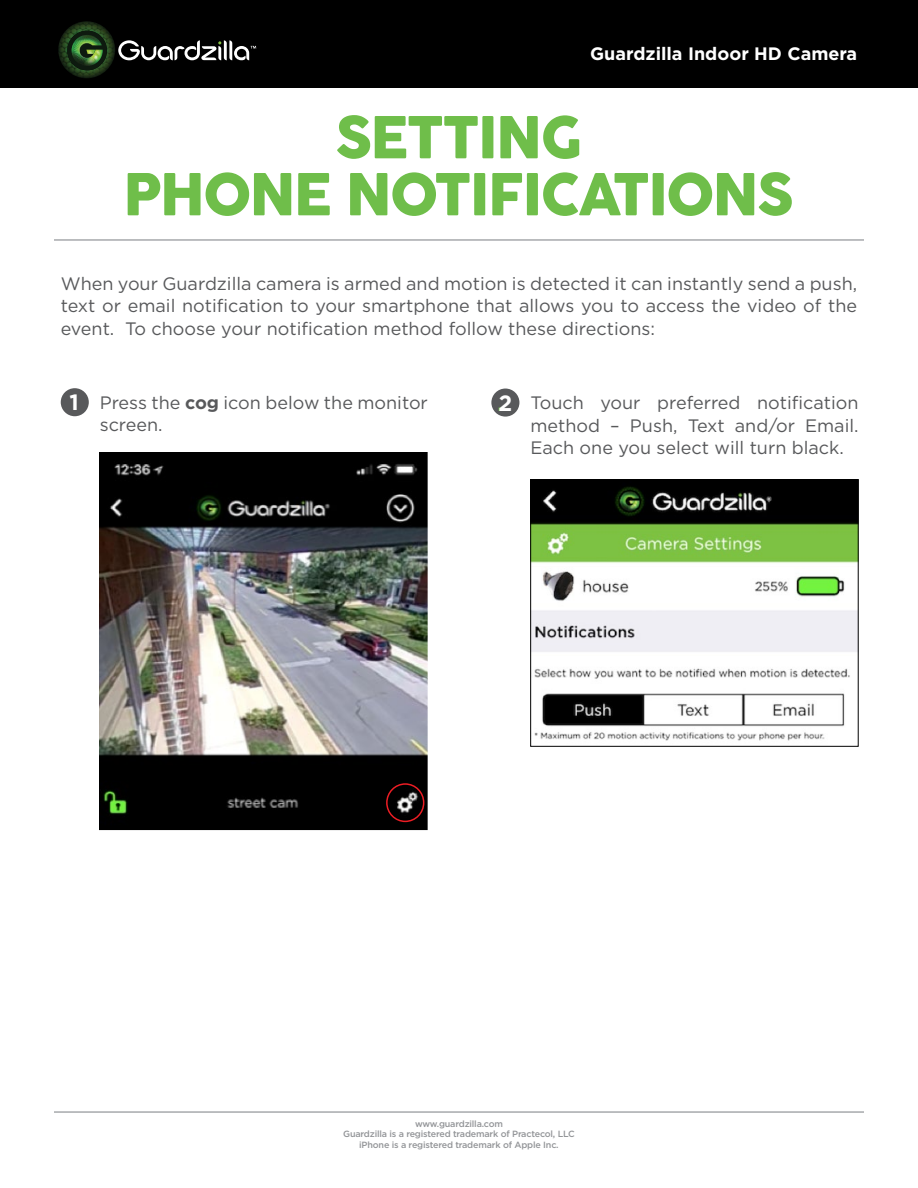
<style>
.page{position:relative;width:918px;height:1188px;background:#fff}
.page>*{position:absolute;margin:0;border:0;box-sizing:border-box;transform-origin:0 0}
.t1{font:57px/57px "COCOGOOSE";letter-spacing:-.04em;color:#6fbe4a;text-align:center}
.t2{font:18px/22.5px "Gotham HTF";color:#58595b;text-align:justify}
.t3{font:700 18px "Gotham HTF";color:#fff}
.t4{font:500 9px/10.5px "Gotham HTF";letter-spacing:-.02em;color:#939598;text-align:center}
.s1{font-weight:700;font-size:22.05px;color:#fff}
.s2{font-weight:700}
.s3{font-weight:700;font-size:22.05px;color:#6fbe4a}
</style>
<div class="page">
<div style="left:0;top:0;width:918px;height:87px;background:#000"></div>
<img style="left:60px;top:21px;width:53px;height:19px">
<div style="left:67px;top:31px;width:40px;height:39px;background:#0e1a0f;border-radius:50%"></div>
<img style="left:72px;top:35px;width:31px;height:5px">
<svg style="left:58px;top:40px;width:198px;height:38px"></svg>
<div style="left:61px;top:388px;width:28px;height:28px;background:#58595b;border-radius:50%"></div>
<img style="left:100px;top:453px;width:328px;height:377px">
<div style="left:386px;top:783px;width:38px;height:39px;border:2px solid #ed1d24;border-radius:50%"></div>
<hr style="left:54px;top:1111px;width:810px;height:2px;background:#a7a9ac">
<hr style="left:54px;top:239px;width:810px;height:2px;background:#a7a9ac">
<div style="left:491px;top:389px;width:28px;height:28px;background:#58595b;border-radius:50%"></div>
<img style="left:532px;top:482px;width:324px;height:259px">
<div style="left:530px;top:480px;width:328px;height:267px;border:1px solid #000"></div>
<p class="t3" style="left:590px;top:43px;width:269px">Guardzilla Indoor HD Camera</p>
<h1 class="t1" style="left:124px;top:110px;width:672px">SETTING<br>PHONE NOTIFICATIONS</h1>
<p class="t2" style="left:61px;top:272px;width:798px">When your Guardzilla camera is armed and motion is detected it can instantly send a push, text or email notification to your smartphone that allows you to access the video of the event. To choose your notification method follow these directions:</p>
<p class="t2" style="left:100px;top:391px;width:330px;text-indent:-30px"><span class="s1">1</span> Press the <span class="s2">cog</span> icon below the monitor screen.</p>
<p class="t2" style="left:530px;top:391px;width:330px;text-indent:-33px"><span class="s3">.</span><span class="s1">2</span> Touch your preferred notification method – Push, Text and/or Email.<br>Each one you select will turn black.</p>
<p class="t4" style="left:343px;top:1118px;width:233px">www.guardzilla.com<br>Guardzilla is a registered trademark of Practecol, LLC iPhone is a registered trademark of Apple Inc.</p>
</div>
